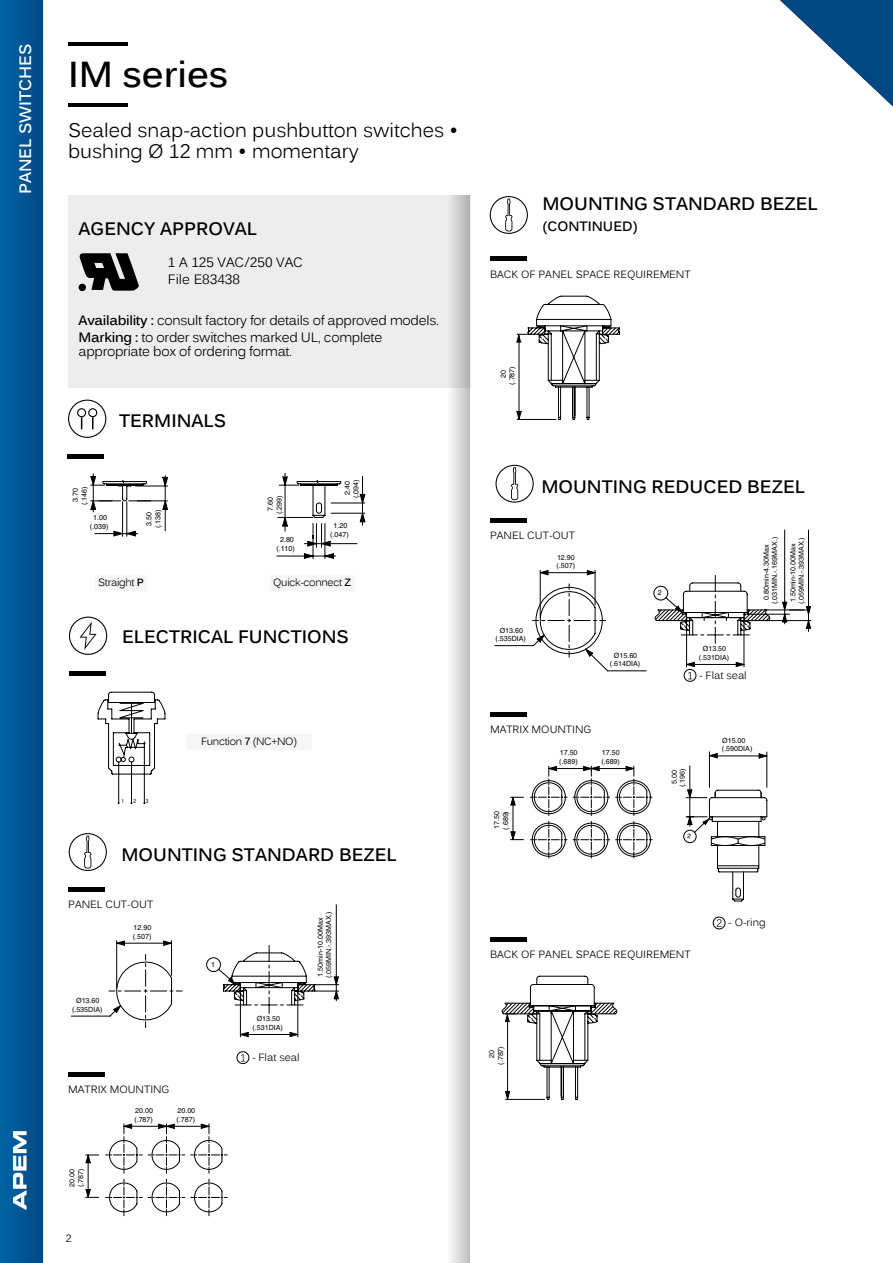
<style>
.page{position:relative;width:893px;height:1263px;background:#fff}
.page>*{position:absolute;margin:0;border:0;box-sizing:border-box;transform-origin:0 0}
.t1{font:700 36px "Kalinga";color:#000}
.t2{font:19.5px/21px "Kalinga";color:#000}
.t3{font:700 18px "Kalinga";color:#000}
.t4{font:700 16.5px "Kalinga";color:#fff}
.t5{font:13.5px/17.4px "Kalinga";letter-spacing:-.02em;color:#000}
.t6{font:13.5px/17.4px "Kalinga";color:#000}
.t7{font:700 13.5px "Kalinga";color:#000}
.t8{font:10.5px "Kalinga";color:#000}
.t9{font:10.5px "Kalinga";letter-spacing:-.03em;color:#000}
.t10{font:7.2px/9px "Helvetica";color:#000;text-align:center}
.t11{font:7.05px/8.9px "Helvetica";color:#000;text-align:center}
.t12{font:5.7px "Helvetica";color:#000;scale:.85 1}
.s1{font-weight:700}
</style>
<div class="page">
<hr style="left:68px;top:103px;width:59px;height:3px;background:#000">
<hr style="left:68px;top:43px;width:59px;height:3px;background:#000">
<div style="left:68px;top:196px;width:402px;height:192px;background:#ededed"></div>
<svg style="left:79px;top:253px;width:60px;height:38px"></svg>
<div style="left:79px;top:284px;width:7px;height:7px;background:#000;border-radius:50%"></div>
<svg style="left:451px;top:196px;width:19px;height:1067px;background:#d6d6d5"></svg>
<hr style="left:68px;top:887px;width:36px;height:4px;background:#000">
<div style="left:237px;top:1051px;width:12px;height:13px;border:1px solid #000;border-radius:50%"></div>
<svg style="left:241px;top:1054px;width:4px;height:7px"></svg>
<hr style="left:122px;top:943px;width:45px;height:1px;background:#000">
<hr style="left:116px;top:941px;width:1px;height:47px;background:#000">
<hr style="left:171px;top:941px;width:1px;height:34px;background:#000">
<svg style="left:71px;top:954px;width:111px;height:73px"></svg>
<svg style="left:163px;top:940px;width:9px;height:6px"></svg>
<svg style="left:116px;top:940px;width:9px;height:6px"></svg>
<hr style="left:336px;top:905px;width:1px;height:70px;background:#000">
<hr style="left:297px;top:988px;width:1px;height:49px;background:#000">
<hr style="left:240px;top:988px;width:1px;height:49px;background:#000">
<hr style="left:245px;top:1034px;width:48px;height:1px;background:#000">
<svg style="left:239px;top:1031px;width:10px;height:6px"></svg>
<svg style="left:289px;top:1031px;width:10px;height:6px"></svg>
<svg style="left:206px;top:919px;width:134px;height:95px"></svg>
<hr style="left:68px;top:1073px;width:36px;height:4px;background:#000">
<svg style="left:85px;top:1123px;width:143px;height:93px"></svg>
<hr style="left:171px;top:1126px;width:33px;height:1px;background:#000">
<hr style="left:129px;top:1126px;width:33px;height:1px;background:#000">
<hr style="left:311px;top:1150px;width:1px;height:76px;background:#000">
<hr style="left:490px;top:257px;width:36px;height:4px;background:#000">
<svg style="left:516px;top:295px;width:104px;height:125px"></svg>
<svg style="left:69px;top:833px;width:38px;height:38px"></svg>
<svg style="left:717px;top:919px;width:4px;height:8px"></svg>
<div style="left:713px;top:917px;width:12px;height:12px;border:1px solid #000;border-radius:50%"></div>
<svg style="left:496px;top:465px;width:38px;height:38px"></svg>
<svg style="left:501px;top:975px;width:116px;height:125px"></svg>
<hr style="left:784px;top:530px;width:1px;height:70px;background:#000">
<hr style="left:808px;top:530px;width:1px;height:74px;background:#000">
<hr style="left:490px;top:519px;width:36px;height:4px;background:#000">
<div style="left:684px;top:669px;width:12px;height:13px;border:1px solid #000;border-radius:50%"></div>
<svg style="left:494px;top:540px;width:318px;height:139px"></svg>
<hr style="left:490px;top:712px;width:36px;height:4px;background:#000">
<hr style="left:490px;top:937px;width:36px;height:4px;background:#000">
<svg style="left:68px;top:400px;width:38px;height:38px"></svg>
<hr style="left:67px;top:454px;width:36px;height:4px;background:#000">
<svg style="left:90px;top:473px;width:78px;height:64px"></svg>
<svg style="left:276px;top:473px;width:90px;height:86px"></svg>
<div style="left:95px;top:575px;width:52px;height:16px;background:#f6f6f6"></div>
<div style="left:270px;top:575px;width:84px;height:16px;background:#f6f6f6"></div>
<hr style="left:69px;top:671px;width:36px;height:4px;background:#000">
<svg style="left:69px;top:617px;width:38px;height:38px"></svg>
<svg style="left:97px;top:692px;width:69px;height:112px"></svg>
<div style="left:186px;top:734px;width:126px;height:16px;background:#f6f6f6"></div>
<svg style="left:490px;top:196px;width:38px;height:38px"></svg>
<svg style="left:780px;top:0;width:113px;height:106px"></svg>
<div style="left:0;top:0;width:42px;height:1263px;background:linear-gradient(to right,#0064a5,#004986)"></div>
<svg style="left:13px;top:1131px;width:14px;height:79px"></svg>
<svg style="left:510px;top:751px;width:258px;height:151px"></svg>
<h3 class="t4" style="left:19px;top:194px;width:152px;rotate:-90deg">PANEL SWITCHES</h3>
<h1 class="t1" style="left:68px;top:61px;width:162px">IM series</h1>
<h2 class="t2" style="left:68px;top:122px;width:392px">Sealed snap-action pushbutton switches • bushing Ø 12 mm • momentary</h2>
<h3 class="t3" style="left:79px;top:222px;width:180px">AGENCY APPROVAL</h3>
<h3 class="t6" style="left:168px;top:255px;width:137px">1 A 125 VAC/250 VAC<br>File E83438</h3>
<h3 class="t5" style="left:79px;top:313px;width:362px"><span class="s1">Availability :</span> consult factory for details of approved models.<br><span class="s1">Marking :</span> to order switches marked UL, complete</h3>
<h3 class="t5" style="left:79px;top:344px;width:215px">appropriate box of ordering format.</h3>
<h3 class="t3" style="left:119px;top:414px;width:109px">TERMINALS</h3>
<p class="t10" style="left:80px;top:505px;width:20px;rotate:-90deg">(.146)</p>
<p class="t10" style="left:71px;top:502px;width:15px;rotate:-90deg">3.70</p>
<p class="t10" style="left:93px;top:513px;width:15px">1.00</p>
<p class="t10" style="left:90px;top:523px;width:20px">(.039)</p>
<p class="t10" style="left:145px;top:528px;width:20px;rotate:-90deg">3.50 (.138)</p>
<p class="t10" style="left:275px;top:514px;width:20px;rotate:-90deg">(.299)</p>
<p class="t10" style="left:266px;top:511px;width:15px;rotate:-90deg">7.60</p>
<p class="t10" style="left:280px;top:536px;width:15px">2.80</p>
<p class="t10" style="left:277px;top:544px;width:20px">(.110)</p>
<p class="t10" style="left:343px;top:498px;width:20px;rotate:-90deg">2.40 (.094)</p>
<p class="t10" style="left:333px;top:522px;width:15px">1.20</p>
<p class="t10" style="left:330px;top:531px;width:20px">(.047)</p>
<h3 class="t9" style="left:98px;top:578px;width:47px">Straight <span class="s1">P</span></h3>
<h3 class="t9" style="left:273px;top:578px;width:79px">Quick-connect <span class="s1">Z</span></h3>
<h3 class="t3" style="left:122px;top:630px;width:228px">ELECTRICAL FUNCTIONS</h3>
<p class="t12" style="left:122px;top:799px;width:5px">1</p>
<p class="t12" style="left:146px;top:799px;width:5px">3</p>
<p class="t12" style="left:133px;top:799px;width:5px">2</p>
<h3 class="t9" style="left:201px;top:737px;width:98px">Function <span class="s1">7</span> (NC+NO)</h3>
<h3 class="t3" style="left:121px;top:848px;width:277px">MOUNTING STANDARD BEZEL</h3>
<h3 class="t8" style="left:68px;top:900px;width:87px">PANEL CUT-OUT</h3>
<p class="t11" style="left:72px;top:997px;width:32px">Ø13.60 (.535DIA)</p>
<p class="t11" style="left:133px;top:924px;width:20px;line-height:8.4px;text-align:left">12.90 (.507)</p>
<p class="t11" style="left:211px;top:961px;width:5px">1</p>
<h3 class="t8" style="left:68px;top:1086px;width:103px">MATRIX MOUNTING</h3>
<p class="t11" style="left:68px;top:1187px;width:20px;text-align:left;rotate:-90deg">20.00 (.787)</p>
<h3 class="t8" style="left:66px;top:1234px;width:7px">2</h3>
<p class="t11" style="left:134px;top:1107px;width:20px;text-align:left">20.00 (.787)</p>
<p class="t11" style="left:177px;top:1115px;width:20px">(.787)</p>
<p class="t11" style="left:177px;top:1107px;width:19px">20.00</p>
<p class="t11" style="left:257px;top:1015px;width:25px">Ø13.50</p>
<p class="t11" style="left:253px;top:1024px;width:32px">(.531DIA)</p>
<h3 class="t8" style="left:252px;top:1053px;width:49px">- Flat seal</h3>
<p class="t11" style="left:317px;top:978px;width:69px;line-height:8.4px;text-align:left;rotate:-90deg">1.50min-10.00Max (.059MIN.-.393MAX.)</p>
<h3 class="t3" style="left:542px;top:197px;width:277px">MOUNTING STANDARD BEZEL</h3>
<h3 class="t7" style="left:542px;top:221px;width:97px">(CONTINUED)</h3>
<h3 class="t8" style="left:490px;top:270px;width:202px">BACK OF PANEL SPACE REQUIREMENT</h3>
<p class="t11" style="left:499px;top:385px;width:20px;rotate:-90deg">20 (.787)</p>
<h3 class="t3" style="left:541px;top:479px;width:265px">MOUNTING REDUCED BEZEL</h3>
<h3 class="t8" style="left:490px;top:531px;width:87px">PANEL CUT-OUT</h3>
<p class="t11" style="left:496px;top:626px;width:32px">Ø13.60 (.535DIA)</p>
<p class="t11" style="left:556px;top:554px;width:20px;line-height:8.4px;text-align:left">12.90 (.507)</p>
<p class="t11" style="left:658px;top:588px;width:5px">2</p>
<p class="t11" style="left:610px;top:652px;width:32px">Ø15.60 (.614DIA)</p>
<p class="t11" style="left:703px;top:645px;width:25px">Ø13.50</p>
<p class="t11" style="left:699px;top:654px;width:32px">(.531DIA)</p>
<h3 class="t8" style="left:699px;top:671px;width:49px">- Flat seal</h3>
<p class="t11" style="left:763px;top:604px;width:69px;line-height:8.4px;rotate:-90deg">0.80min-4.30Max (.031MIN.-.169MAX.)</p>
<p class="t11" style="left:789px;top:604px;width:69px;line-height:8.4px;rotate:-90deg">1.50min-10.00Max (.059MIN.-.393MAX.)</p>
<h3 class="t8" style="left:490px;top:725px;width:103px">MATRIX MOUNTING</h3>
<p class="t11" style="left:493px;top:830px;width:20px;text-align:left;rotate:-90deg">17.50 (.689)</p>
<p class="t11" style="left:559px;top:749px;width:20px;text-align:left">17.50 (.689)</p>
<p class="t11" style="left:601px;top:758px;width:20px">(.689)</p>
<p class="t11" style="left:602px;top:749px;width:19px">17.50</p>
<p class="t11" style="left:671px;top:787px;width:20px;line-height:8.1px;rotate:-90deg">5.00 (.196)</p>
<p class="t11" style="left:722px;top:737px;width:32px;line-height:8.2px;text-align:left">Ø15.00 (.590DIA)</p>
<h3 class="t8" style="left:490px;top:950px;width:202px">BACK OF PANEL SPACE REQUIREMENT</h3>
<p class="t11" style="left:488px;top:1065px;width:20px;rotate:-90deg">20 (.787)</p>
<h3 class="t8" style="left:728px;top:918px;width:39px">- O-ring</h3>
</div>
